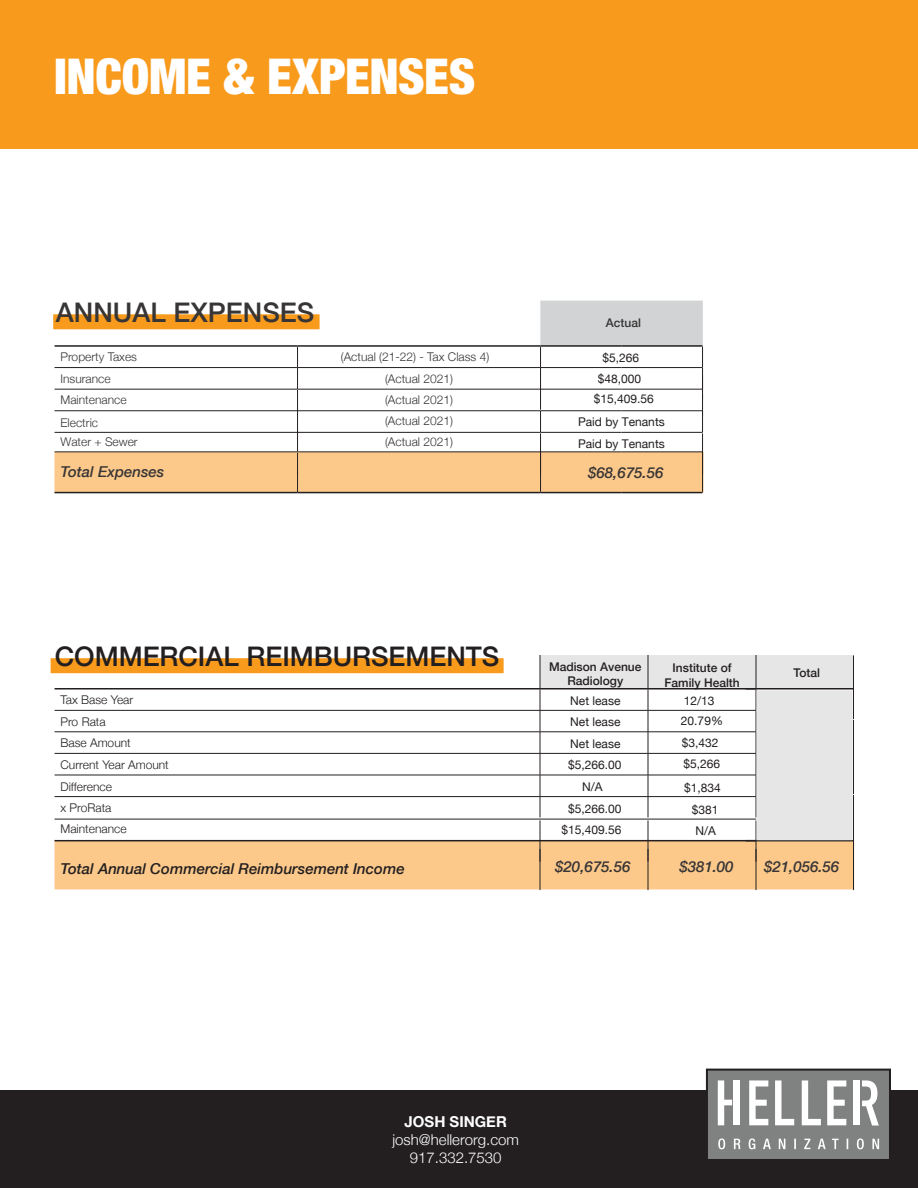
<style>
.page{position:relative;width:918px;height:1188px;background:#fff}
.page>*{position:absolute;margin:0;border:0;box-sizing:border-box;transform-origin:0 0}
.t1{font:900 condensed 49.5px "Helvetica Neue";letter-spacing:-.005em;color:#fff}
.t2{font:500 27px "Helvetica Neue";color:#231f20}
.t3{font:500 27px "Helvetica Neue";color:#373535}
.t4{font:italic 500 15px "Helvetica Neue";color:#373535}
.t5{font:italic 500 15px "Helvetica Neue";color:#231f20}
.t6{font:300 15px/18px "Helvetica Neue";color:#fff;text-align:center}
.t7{font:700 15px "Helvetica Neue";color:#fff}
.t8{font:12px/21px "Helvetica Neue";color:#221e1f}
.t9{font:300 12px "Helvetica Neue";color:#373535}
.t10{font:300 12px/21.6px "Helvetica Neue";color:#231f20}
.t11{font:500 12px/14.1px "Helvetica Neue";color:#231f20;text-align:center}
.t12{font:500 12px "Helvetica Neue";color:#373535}
</style>
<div class="page">
<div style="left:0;top:1091px;width:918px;height:97px;background:#231f20"></div>
<div style="left:707px;top:1070px;width:183px;height:90px;background:#808181"></div>
<svg style="left:749px;top:1080px;width:19px;height:45px"></svg>
<svg style="left:775px;top:1080px;width:19px;height:45px"></svg>
<svg style="left:802px;top:1080px;width:19px;height:45px"></svg>
<svg style="left:827px;top:1080px;width:19px;height:45px"></svg>
<svg style="left:718px;top:1080px;width:14px;height:45px"></svg>
<div style="left:734px;top:1080px;width:6px;height:45px;background:#fff"></div>
<svg style="left:862px;top:1080px;width:17px;height:46px"></svg>
<div style="left:854px;top:1080px;width:6px;height:45px;background:#fff"></div>
<svg style="left:718px;top:1138px;width:161px;height:11px"></svg>
<div style="left:706px;top:1069px;width:185px;height:92px;border:2px solid #231f20"></div>
<div style="left:0;top:0;width:918px;height:148px;background:#f89a1c"></div>
<svg style="left:54px;top:301px;width:649px;height:192px"></svg>
<hr style="left:298px;top:452px;width:243px;height:1px;background:#231f20">
<hr style="left:622px;top:452px;width:81px;height:1px;background:#231f20">
<hr style="left:541px;top:452px;width:81px;height:1px;background:#231f20">
<hr style="left:702px;top:451px;width:1px;height:41px;background:#231f20">
<hr style="left:540px;top:451px;width:1px;height:41px;background:#231f20">
<hr style="left:540px;top:849px;width:1px;height:41px;background:#231f20">
<hr style="left:648px;top:849px;width:1px;height:41px;background:#231f20">
<hr style="left:756px;top:849px;width:1px;height:41px;background:#231f20">
<hr style="left:853px;top:849px;width:1px;height:41px;background:#231f20">
<svg style="left:55px;top:655px;width:799px;height:234px"></svg>
<h1 class="t1" style="left:54px;top:46px;width:423px">INCOME &amp; EXPENSES</h1>
<h2 class="t3" style="left:56px;top:291px;width:260px">ANNUAL EXPENSES</h2>
<p class="t12" style="left:606px;top:313px;width:37px">Actual</p>
<p class="t8" style="left:602px;top:348px;width:38px">$5,266</p>
<p class="t9" style="left:61px;top:348px;width:78px">Property Taxes</p>
<p class="t9" style="left:341px;top:348px;width:150px">(Actual (21-22) - Tax Class 4)</p>
<p class="t9" style="left:61px;top:369px;width:52px">Insurance</p>
<p class="t9" style="left:385px;top:369px;width:70px">(Actual 2021)</p>
<p class="t9" style="left:61px;top:390px;width:68px">Maintenance</p>
<p class="t9" style="left:385px;top:390px;width:70px">(Actual 2021)</p>
<p class="t9" style="left:61px;top:413px;width:39px">Electric</p>
<p class="t9" style="left:385px;top:411px;width:70px">(Actual 2021)</p>
<p class="t4" style="left:61px;top:459px;width:105px">Total Expenses</p>
<p class="t8" style="left:598px;top:369px;width:45px">$48,000</p>
<p class="t8" style="left:594px;top:389px;width:62px">$15,409.56</p>
<p class="t8" style="left:578px;top:412px;width:88px">Paid by Tenants</p>
<p class="t9" style="left:61px;top:432px;width:79px">Water + Sewer</p>
<p class="t9" style="left:385px;top:432px;width:70px">(Actual 2021)</p>
<p class="t8" style="left:578px;top:434px;width:88px">Paid by Tenants</p>
<p class="t4" style="left:588px;top:459px;width:77px">$68,675.56</p>
<h2 class="t2" style="left:55px;top:634px;width:446px">COMMERCIAL REIMBURSEMENTS</h2>
<p class="t10" style="left:61px;top:688px;width:110px">Tax Base Year<br>Pro Rata<br>Base Amount<br>Current Year Amount<br>Difference<br>x ProRata</p>
<p class="t11" style="left:549px;top:659px;width:94px">Madison Avenue<br>Radiology</p>
<p class="t11" style="left:665px;top:660px;width:77px">Institute of<br>Family Health</p>
<p class="t11" style="left:794px;top:664px;width:28px">Total</p>
<p class="t8" style="left:570px;top:691px;width:52px">Net lease<br>Net lease</p>
<p class="t8" style="left:568px;top:734px;width:55px;text-align:center">Net lease $5,266.00<br>N/A</p>
<p class="t8" style="left:568px;top:799px;width:55px">$5,266.00</p>
<p class="t8" style="left:681px;top:692px;width:44px;line-height:19.6px">12/13<br>20.79%</p>
<p class="t8" style="left:682px;top:733px;width:40px">$3,432 $5,266</p>
<p class="t8" style="left:684px;top:777px;width:38px;line-height:22px;text-align:center">$1,834 $381</p>
<p class="t10" style="left:61px;top:817px;width:68px">Maintenance</p>
<p class="t8" style="left:562px;top:820px;width:62px">$15,409.56</p>
<p class="t8" style="left:695px;top:821px;width:22px">N/A</p>
<p class="t4" style="left:555px;top:854px;width:77px">$20,675.56</p>
<p class="t4" style="left:679px;top:854px;width:56px">$381.00</p>
<p class="t4" style="left:764px;top:854px;width:77px">$21,056.56</p>
<p class="t5" style="left:61px;top:855px;width:346px">Total Annual Commercial Reimbursement Income</p>
<p class="t7" style="left:405px;top:1110px;width:104px">JOSH SINGER</p>
<p class="t6" style="left:392px;top:1130px;width:128px">josh@hellerorg.com<br>917.332.7530</p>
</div>
